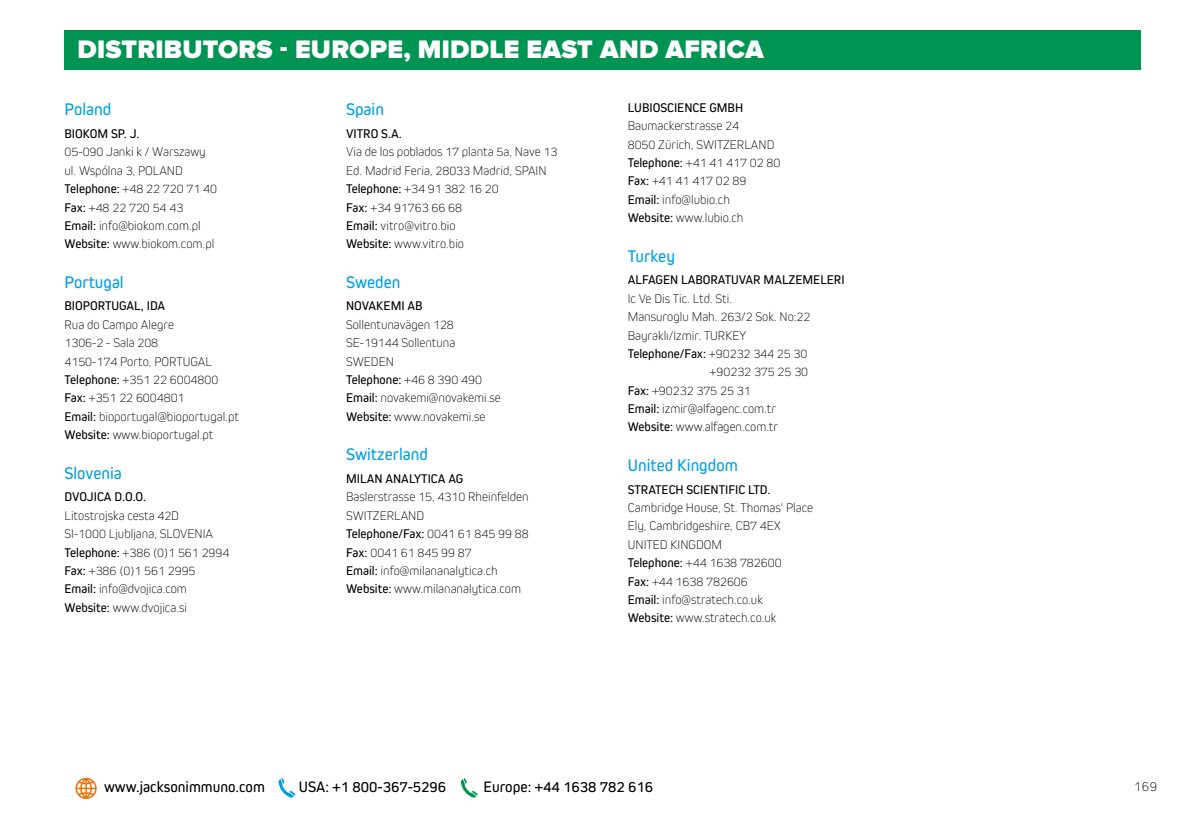
<style>
.page{position:relative;width:1191px;height:819px;background:#fff}
.page>*{position:absolute;margin:0;border:0;box-sizing:border-box;transform-origin:0 0}
.t1{font:900 26.25px "Proxima Nova";letter-spacing:.01em;color:#fff}
.t2{font:17.5px "Kiro";color:#009fe3}
.t3{font:15.75px "Kiro";color:#000}
.t4{font:200 14px "Kiro";color:#000}
.t5{font:200 13.12px/18.4px "Kiro";color:#000}
.t6{font:13.12px "Kiro";color:#000}
.s1{font-weight:400}
.s2{font-weight:200}
</style>
<div class="page">
<svg style="left:278px;top:778px;width:17px;height:20px"></svg>
<svg style="left:75px;top:777px;width:22px;height:22px"></svg>
<svg style="left:460px;top:778px;width:18px;height:20px"></svg>
<div style="left:64px;top:30px;width:1077px;height:39px;background:#009453"></div>
<h1 class="t1" style="left:78px;top:38px;width:687px">DISTRIBUTORS - EUROPE, MIDDLE EAST AND AFRICA</h1>
<h2 class="t2" style="left:64px;top:99px;width:48px">Poland</h2>
<p class="t6" style="left:64px;top:126px;width:76px">BIOKOM SP. J.</p>
<p class="t5" style="left:64px;top:142px;width:154px">05-090 Janki k / Warszawy ul. Wspólna 3, POLAND<br><span class="s1">Telephone:</span> +48 22 720 71 40<br><span class="s1">Fax:</span> +48 22 720 54 43<br><span class="s1">Email:</span> info@biokom.com.pl<br><span class="s1">Website:</span> www.biokom.com.pl</p>
<h2 class="t2" style="left:64px;top:272px;width:61px">Portugal</h2>
<p class="t6" style="left:64px;top:298px;width:102px">BIOPORTUGAL, IDA</p>
<p class="t5" style="left:64px;top:315px;width:176px">Rua do Campo Alegre<br>1306-2 - Sala 208<br>4150-174 Porto, PORTUGAL<br><span class="s1">Telephone:</span> +351 22 6004800<br><span class="s1">Fax:</span> +351 22 6004801<br><span class="s1">Email:</span> bioportugal@bioportugal.pt<br><span class="s1">Website:</span> www.bioportugal.pt</p>
<h2 class="t2" style="left:64px;top:462px;width:59px">Slovenia</h2>
<p class="t6" style="left:64px;top:489px;width:83px">DVOJICA D.O.O.</p>
<p class="t5" style="left:64px;top:505px;width:166px">Litostrojska cesta 42D<br>SI-1000 Ljubljana, SLOVENIA<br><span class="s1">Telephone:</span> +386 (0)1 561 2994<br><span class="s1">Fax:</span> +386 (0)1 561 2995<br><span class="s1">Email:</span> info@dvojica.com<br><span class="s1">Website:</span> www.dvojica.si</p>
<h2 class="t2" style="left:346px;top:99px;width:39px">Spain</h2>
<p class="t6" style="left:346px;top:126px;width:57px">VITRO S.A.</p>
<p class="t5" style="left:346px;top:142px;width:213px">Via de los poblados 17 planta 5a, Nave 13<br>Ed. Madrid Feria, 28033 Madrid, SPAIN<br><span class="s1">Telephone:</span> +34 91 382 16 20<br><span class="s1">Fax:</span> +34 91763 66 68<br><span class="s1">Email:</span> vitro@vitro.bio<br><span class="s1">Website:</span> www.vitro.bio</p>
<h2 class="t2" style="left:346px;top:272px;width:56px">Sweden</h2>
<p class="t6" style="left:346px;top:298px;width:78px">NOVAKEMI AB</p>
<p class="t5" style="left:346px;top:315px;width:156px">Sollentunavägen 128<br>SE-19144 Sollentuna<br>SWEDEN<br><span class="s1">Telephone:</span> +46 8 390 490<br><span class="s1">Email:</span> novakemi@novakemi.se<br><span class="s1">Website:</span> www.novakemi.se</p>
<h2 class="t2" style="left:346px;top:444px;width:83px">Switzerland</h2>
<p class="t6" style="left:346px;top:471px;width:119px">MILAN ANALYTICA AG</p>
<p class="t5" style="left:346px;top:487px;width:184px">Baslerstrasse 15, 4310 Rheinfelden<br>SWITZERLAND<br><span class="s1">Telephone/Fax:</span> 0041 61 845 99 88<br><span class="s1">Fax:</span> 0041 61 845 99 87<br><span class="s1">Email:</span> info@milananalytica.ch<br><span class="s1">Website:</span> www.milananalytica.com</p>
<p class="t6" style="left:628px;top:100px;width:117px">LUBIOSCIENCE GMBH</p>
<p class="t5" style="left:628px;top:116px;width:154px">Baumackerstrasse 24<br>8050 Zürich, SWITZERLAND<br><span class="s1">Telephone:</span> +41 41 417 02 80<br><span class="s1">Fax:</span> +41 41 417 02 89<br><span class="s1">Email:</span> info@lubio.ch<br><span class="s1">Website:</span> www.lubio.ch</p>
<h2 class="t2" style="left:628px;top:245px;width:49px">Turkey</h2>
<p class="t6" style="left:628px;top:272px;width:218px">ALFAGEN LABORATUVAR MALZEMELERI</p>
<p class="t5" style="left:628px;top:289px;width:106px">Ic Ve Dis Tic. Ltd. Sti.</p>
<p class="t5" style="left:628px;top:307px;width:184px">Mansuroglu Mah. 263/2 Sok. No:22</p>
<p class="t5" style="left:628px;top:325px;width:120px">Bayraklı/Izmir. TURKEY</p>
<p class="t6" style="left:628px;top:346px;width:181px">Telephone/Fax: <span class="s2">+90232 344 25 30</span></p>
<p class="t5" style="left:709px;top:362px;width:100px">+90232 375 25 30</p>
<p class="t5" style="left:628px;top:380px;width:124px"><span class="s1">Fax:</span> +90232 375 25 31</p>
<p class="t5" style="left:628px;top:399px;width:150px"><span class="s1">Email:</span> izmir@alfagenc.com.tr</p>
<p class="t5" style="left:628px;top:417px;width:152px"><span class="s1">Website:</span> www.alfagen.com.tr</p>
<h2 class="t2" style="left:628px;top:455px;width:112px">United Kingdom</h2>
<p class="t6" style="left:628px;top:481px;width:144px">STRATECH SCIENTIFIC LTD.</p>
<p class="t5" style="left:628px;top:498px;width:187px">Cambridge House, St. Thomas' Place<br>Ely, Cambridgeshire, CB7 4EX<br>UNITED KINGDOM<br><span class="s1">Telephone:</span> +44 1638 782600<br><span class="s1">Fax:</span> +44 1638 782606<br><span class="s1">Email:</span> info@stratech.co.uk<br><span class="s1">Website:</span> www.stratech.co.uk</p>
<p class="t3" style="left:104px;top:777px;width:162px">www.jacksonimmuno.com</p>
<p class="t3" style="left:299px;top:777px;width:149px">USA: +1 800-367-5296</p>
<p class="t3" style="left:483px;top:777px;width:171px">Europe: +44 1638 782 616</p>
<p class="t4" style="left:1133px;top:777px;width:25px">169</p>
</div>
